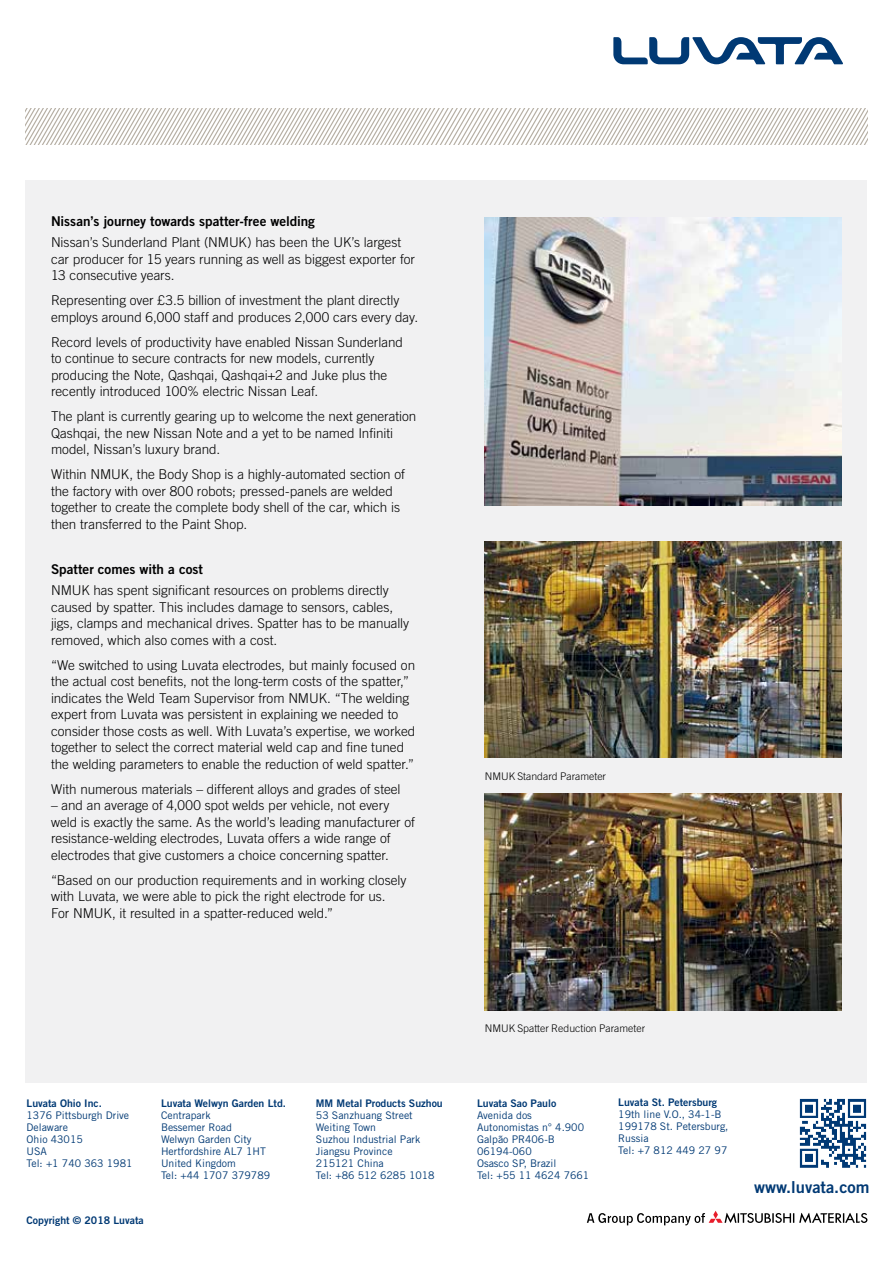
<style>
.page{position:relative;width:893px;height:1263px;background:#fff}
.page>*{position:absolute;margin:0;border:0;box-sizing:border-box;transform-origin:0 0}
.t1{font:16.5px "Trade Gothic LT Std Bd 2";color:#003974}
.t2{font:300 13.5px/16.5px "Trade Gothic LT Std";color:#000}
.t3{font:13.5px "Trade Gothic LT Std Bd 2";color:#000}
.t4{font:10.5px/12px "Trade Gothic LT Std";color:#003974}
.t5{font:10.5px "Trade Gothic LT Std Bd 2";color:#003974}
.t6{font:300 10.5px "Trade Gothic LT Std";color:#000}
</style>
<div class="page">
<div style="left:26px;top:180px;width:841px;height:902px;background:#f1f1f2"></div>
<svg style="left:613px;top:37px;width:230px;height:27px"></svg>
<svg style="left:26px;top:108px;width:841px;height:36px"></svg>
<img style="left:799px;top:1098px;width:68px;height:70px">
<img style="left:485px;top:794px;width:357px;height:216px">
<img style="left:485px;top:541px;width:357px;height:217px">
<img style="left:485px;top:218px;width:357px;height:287px">
<svg style="left:587px;top:1211px;width:280px;height:14px"></svg>
<p class="t3" style="left:51px;top:213px;width:265px">Nissan’s journey towards spatter-free welding</p>
<p class="t2" style="left:51px;top:234px;width:365px">Nissan’s Sunderland Plant (NMUK) has been the UK’s largest car producer for 15 years running as well as biggest exporter for<br>13 consecutive years.</p>
<p class="t2" style="left:51px;top:292px;width:369px">Representing over £3.5 billion of investment the plant directly employs around 6,000 staff and produces 2,000 cars every day.</p>
<p class="t2" style="left:51px;top:333px;width:353px">Record levels of productivity have enabled Nissan Sunderland to continue to secure contracts for new models, currently producing the Note, Qashqai, Qashqai+2 and Juke plus the recently introduced 100% electric Nissan Leaf.</p>
<p class="t2" style="left:51px;top:408px;width:367px">The plant is currently gearing up to welcome the next generation<br>Qashqai, the new Nissan Note and a yet to be named Infiniti model, Nissan’s luxury brand.</p>
<p class="t2" style="left:51px;top:466px;width:355px">Within NMUK, the Body Shop is a highly-automated section of the factory with over 800 robots; pressed-panels are welded together to create the complete body shell of the car, which is then transferred to the Paint Shop.</p>
<p class="t3" style="left:51px;top:561px;width:154px">Spatter comes with a cost</p>
<p class="t2" style="left:51px;top:582px;width:360px">NMUK has spent significant resources on problems directly caused by spatter. This includes damage to sensors, cables, jigs, clamps and mechanical drives. Spatter has to be manually removed, which also comes with a cost.</p>
<p class="t2" style="left:51px;top:656px;width:366px">“We switched to using Luvata electrodes, but mainly focused on the actual cost benefits, not the long-term costs of the spatter,” indicates the Weld Team Supervisor from NMUK. “The welding expert from Luvata was persistent in explaining we needed to consider those costs as well. With Luvata’s expertise, we worked together to select the correct material weld cap and fine tuned the welding parameters to enable the reduction of weld spatter.”</p>
<p class="t2" style="left:51px;top:780px;width:351px">With numerous materials – different alloys and grades of steel</p>
<p class="t2" style="left:51px;top:797px;width:365px">– and an average of 4,000 spot welds per vehicle, not every weld is exactly the same. As the world’s leading manufacturer of resistance-welding electrodes, Luvata offers a wide range of electrodes that give customers a choice concerning spatter.</p>
<p class="t2" style="left:51px;top:871px;width:357px">“Based on our production requirements and in working closely with Luvata, we were able to pick the right electrode for us.<br>For NMUK, it resulted in a spatter-reduced weld.”</p>
<p class="t6" style="left:485px;top:770px;width:123px">NMUK Standard Parameter</p>
<p class="t5" style="left:27px;top:1096px;width:77px">Luvata Ohio Inc.</p>
<p class="t4" style="left:27px;top:1109px;width:107px">1376 Pittsburgh Drive<br>Delaware<br>Ohio 43015<br>USA<br>Tel: +1 740 363 1981</p>
<p class="t5" style="left:27px;top:1213px;width:119px">Copyright © 2018 Luvata</p>
<p class="t5" style="left:161px;top:1096px;width:127px">Luvata Welwyn Garden Ltd.</p>
<p class="t4" style="left:161px;top:1109px;width:111px">Centrapark<br>Bessemer Road<br>Welwyn Garden City<br>Hertfordshire AL7 1HT<br>United Kingdom<br>Tel: +44 1707 379789</p>
<p class="t5" style="left:316px;top:1096px;width:128px">MM Metal Products Suzhou</p>
<p class="t4" style="left:316px;top:1109px;width:120px">53 Sanzhuang Street<br>Weiting Town<br>Suzhou Industrial Park<br>Jiangsu Province<br>215121 China<br>Tel: +86 512 6285 1018</p>
<p class="t6" style="left:485px;top:1022px;width:162px">NMUK Spatter Reduction Parameter</p>
<p class="t5" style="left:477px;top:1096px;width:81px">Luvata Sao Paulo</p>
<p class="t4" style="left:477px;top:1109px;width:114px">Avenida dos<br>Autonomistas n° 4.900<br>Galpão PR406-B<br>06194-060<br>Osasco SP, Brazil<br>Tel: +55 11 4624 7661</p>
<p class="t5" style="left:618px;top:1096px;width:100px">Luvata St. Petersburg</p>
<p class="t4" style="left:618px;top:1108px;width:112px">19th line V.O., 34-1-B<br>199178 St. Petersburg,<br>Russia<br>Tel: +7 812 449 27 97</p>
<p class="t1" style="left:754px;top:1177px;width:117px">www.luvata.com</p>
</div>
